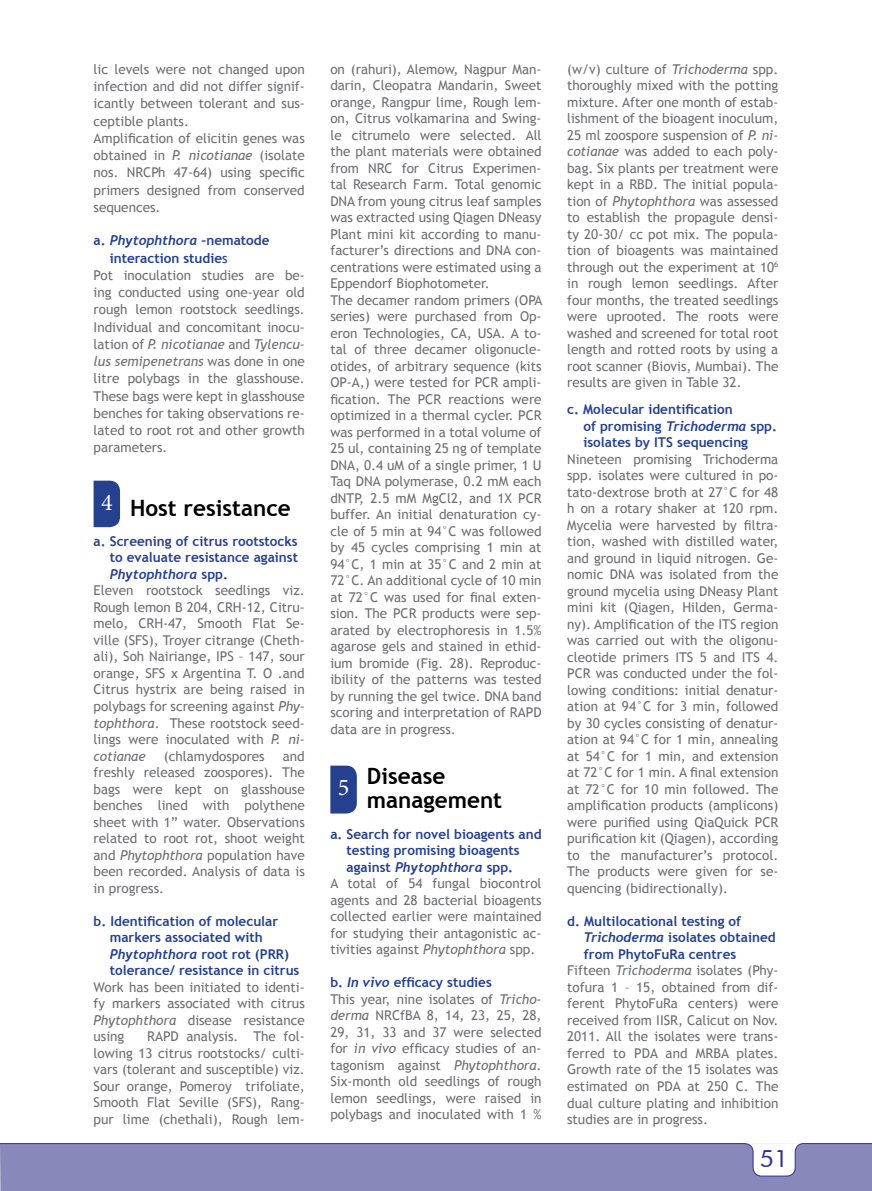
<style>
.page{position:relative;width:872px;height:1191px;background:#fff}
.page>*{position:absolute;margin:0;border:0;box-sizing:border-box;transform-origin:0 0}
.t1{font:24px "Futura BT";color:#2e3092}
.t2{font:24px "Minion Pro";color:#fff}
.t3{font:700 22.5px/24px "Trebuchet MS";color:#000}
.t4{font:13.5px/16.5px "Trebuchet MS";color:#6d6e71;text-align:justify}
.t5{font:700 13.5px/16.5px "Trebuchet MS";color:#25408f;text-align:center}
.t6{font:italic 700 13.5px "Trebuchet";color:#25408f}
.s1{font-style:italic}
.s2{font-family:"Trebuchet MS";font-style:normal}
.s3{font-weight:700;color:#25408f}
.s4{color:#25408f}
.s5{font-family:"Trebuchet";font-weight:700;font-style:italic;color:#25408f}
.s6{font-family:"Trebuchet";font-style:italic}
</style>
<div class="page">
<div style="left:1px;top:1176px;width:871px;height:15px;background:#8889ba"></div>
<hr style="left:0;top:1143px;width:1px;height:48px;background:#8889ba">
<svg style="left:0;top:1143px;width:872px;height:33px;background:#8a8bbc"></svg>
<svg style="left:94px;top:480px;width:26px;height:47px"></svg>
<svg style="left:330px;top:765px;width:27px;height:48px"></svg>
<p class="t4" style="left:94px;top:61px;width:213px;line-height:17.2px;text-align:left">lic levels were not changed upon infection and did not differ signif&shy;icantly between tolerant and sus&shy;ceptible plants.<br>Amplification of elicitin genes was obtained in <span class="s1">P. nicotianae</span> (isolate nos. NRCPh 47-64) using specific primers designed from conserved sequences.</p>
<p class="t6" style="left:94px;top:232px;width:177px"><span class="s2">a.</span> Phytophthora <span class="s2">–nematode</span></p>
<p class="t4" style="left:94px;top:249px;width:213px;line-height:17.2px;text-align:left;text-indent:16px"><span class="s3">interaction studie</span><span class="s4">s<br></span>Pot inoculation studies are be&shy;ing conducted using one-year old rough lemon rootstock seedlings.<br>Individual and concomitant inocu&shy;lation of <span class="s1">P. nicotianae</span> and <span class="s1">Tylencu&shy;lus semipenetrans</span> was done in one litre polybags in the glasshouse.<br>These bags were kept in glasshouse benches for taking observations re&shy;lated to root rot and other growth parameters.</p>
<h1 class="t2" style="left:101px;top:486px;width:13px">4</h1>
<h2 class="t3" style="left:130px;top:496px;width:162px">Host resistance</h2>
<p class="t5" style="left:94px;top:533px;width:206px;text-align:right">a. Screening of citrus rootstocks to evaluate resistance against</p>
<p class="t6" style="left:110px;top:566px;width:120px">Phytophthora <span class="s2">spp.</span></p>
<p class="t4" style="left:94px;top:582px;width:213px">Eleven rootstock seedlings viz.<br>Rough lemon B 204, CRH-12, Citru&shy;melo, CRH-47, Smooth Flat Se&shy;ville (SFS), Troyer citrange (Cheth&shy;ali), Soh Nairiange, IPS – 147, sour orange, SFS x Argentina T. O .and Citrus hystrix are being raised in polybags for screening against <span class="s1">Phy&shy;tophthora</span>. These rootstock seed&shy;lings were inoculated with <span class="s1">P. ni&shy;cotianae</span></p>
<p class="t4" style="left:94px;top:747px;width:213px;text-indent:189px">and freshly released zoospores). The bags were kept on glasshouse benches lined with polythene sheet with 1” water. Observations related to root rot, shoot weight and <span class="s1">Phytophthora</span> population have been recorded. Analysis of data is in progress.</p>
<p class="t5" style="left:94px;top:912px;width:186px">b. Identification of molecular markers associated with</p>
<p class="t6" style="left:110px;top:945px;width:181px">Phytophthora <span class="s2">root rot (PRR)</span></p>
<p class="t5" style="left:110px;top:962px;width:191px">tolerance/ resistance in citrus</p>
<p class="t4" style="left:94px;top:978px;width:213px">Work has been initiated to identi&shy;fy markers associated with citrus <span class="s1">Phytophthora</span> disease resistance using</p>
<p class="t4" style="left:164px;top:747px;width:103px">(chlamydospores</p>
<p class="t4" style="left:94px;top:1028px;width:213px;text-indent:54px">RAPD analysis. The fol&shy;lowing 13 citrus rootstocks/ culti&shy;vars (tolerant and susceptible) viz.<br>Sour orange, Pomeroy trifoliate, Smooth Flat Seville (SFS), Rang&shy;pur lime (chethali), Rough lem-</p>
<p class="t4" style="left:330px;top:61px;width:213px;text-align:left">on (rahuri), Alemow, Nagpur Man&shy;darin, Cleopatra Mandarin, Sweet orange, Rangpur lime, Rough lem&shy;on, Citrus volkamarina and Swing&shy;le citrumelo were selected. All the plant materials were obtained from NRC for Citrus Experimen&shy;tal Research Farm. Total genomic<br>DNA from young citrus leaf samples was extracted using Qiagen DNeasy<br>Plant mini kit according to manu&shy;facturer’s directions and DNA con&shy;centrations were estimated using a<br>Eppendorf Biophotometer.<br>The decamer random primers (OPA series) were purchased from Op&shy;eron Technologies, CA, USA. A to&shy;tal of three decamer oligonucle&shy;otides, of arbitrary sequence (kits<br>OP-A,) were tested for PCR ampli&shy;fication. The PCR reactions were optimized in a thermal cycler. PCR was performed in a total volume of<br>25 ul, containing 25 ng of template<br>DNA, 0.4 uM of a single primer, 1 U<br>Taq DNA polymerase, 0.2 mM each dNTP, 2.5 mM MgCl2, and 1X PCR buffer. An initial denaturation cy&shy;cle of 5 min at 94°C was followed by 45 cycles comprising 1 min at<br>94°C, 1 min at 35°C and 2 min at<br>72°C. An additional cycle of 10 min at 72°C was used for final exten&shy;sion. The PCR products were sep&shy;arated by electrophoresis in 1.5% agarose gels and stained in ethid&shy;ium bromide (Fig. 28). Reproduc&shy;ibility of the patterns was tested by running the gel twice. DNA band scoring and interpretation of RAPD data are in progress.</p>
<h2 class="t3" style="left:367px;top:763px;width:137px">Disease management</h2>
<h1 class="t2" style="left:338px;top:771px;width:13px">5</h1>
<p class="t5" style="left:330px;top:825px;width:213px">a. Search for novel bioagents and testing promising bioagents</p>
<p class="t6" style="left:346px;top:858px;width:168px"><span class="s2">against</span> Phytophthora <span class="s2">spp.</span></p>
<p class="t4" style="left:330px;top:875px;width:213px">A total of 54 fungal biocontrol agents and 28 bacterial bioagents collected earlier were maintained for studying their antagonistic ac&shy;tivities against <span class="s1">Phytophthora</span> spp.</p>
<p class="t4" style="left:330px;top:974px;width:213px;text-align:left"><span class="s3">b.</span> <span class="s5">In vivo</span> <span class="s3">efficacy studies<br></span>This year, nine isolates of <span class="s1">Tricho&shy;derma</span> NRCfBA 8, 14, 23, 25, 28,<br>29, 31, 33 and 37 were selected for <span class="s1">in vivo</span> efficacy studies of an&shy;tagonism against <span class="s1">Phytophthora</span>.<br>Six-month old seedlings of rough lemon seedlings, were raised in polybags and inoculated with 1 %</p>
<p class="t4" style="left:567px;top:61px;width:213px">(w/v) culture of <span class="s1">Trichoderma</span> spp. thoroughly mixed with the potting mixture. After one month of estab&shy;lishment of the bioagent inoculum, 25 ml zoospore suspension of <span class="s1">P. ni&shy;cotianae</span> was added to each poly&shy;bag. Six plants per treatment were kept in a RBD. The initial popula&shy;tion of <span class="s1">Phytophthora</span> was assessed to establish the propagule densi&shy;ty 20-30/ cc pot mix. The popula&shy;tion of bioagents was maintained through out the experiment at 10<sup>6 </sup>in rough lemon seedlings. After four months, the treated seedlings were uprooted. The roots were washed and screened for total root length and rotted roots by using a root scanner (Biovis, Mumbai). The results are given in Table 32.</p>
<p class="t5" style="left:583px;top:401px;width:195px;text-align:left;text-indent:-16px">c. Molecular identification<br>of promising <span class="s6">Trichoderma</span> spp. isolates by ITS sequencing</p>
<p class="t4" style="left:567px;top:451px;width:213px">Nineteen promising Trichoderma spp. isolates were cultured in po&shy;tato-dextrose broth at 27°C for 48 h on a rotary shaker at 120 rpm.<br>Mycelia were harvested by filtra&shy;tion, washed with distilled water, and ground in liquid nitrogen. Ge&shy;nomic DNA was isolated from the ground mycelia using DNeasy Plant mini kit (Qiagen, Hilden, Germa&shy;ny). Amplification of the ITS region was carried out with the oligonu&shy;cleotide primers ITS 5 and ITS 4.<br>PCR was conducted under the fol&shy;lowing conditions: initial denatur&shy;ation at 94°C for 3 min, followed by 30 cycles consisting of denatur&shy;ation at 94°C for 1 min, annealing at 54°C for 1 min, and extension at 72°C for 1 min. A final extension at 72°C for 10 min followed. The amplification products (amplicons) were purified using QiaQuick PCR purification kit (Qiagen), according to the manufacturer’s protocol.<br>The products were given for se&shy;quencing (bidirectionally).</p>
<p class="t5" style="left:567px;top:913px;width:175px">d. Multilocational testing of</p>
<p class="t5" style="left:583px;top:929px;width:194px"><span class="s6">Trichoderma</span> isolates obtained</p>
<p class="t5" style="left:584px;top:946px;width:154px">from PhytoFuRa centres</p>
<p class="t4" style="left:567px;top:962px;width:213px">Fifteen <span class="s1">Trichoderma</span> isolates (Phy-</p>
<p class="t4" style="left:567px;top:979px;width:213px">tofura 1 – 15, obtained from dif-</p>
<p class="t4" style="left:567px;top:995px;width:213px">ferent PhytoFuRa centers) were</p>
<p class="t4" style="left:567px;top:1012px;width:213px">received from IISR, Calicut on Nov.</p>
<p class="t4" style="left:567px;top:1028px;width:213px">2011. All the isolates were trans-</p>
<p class="t4" style="left:567px;top:1045px;width:213px">ferred to PDA and MRBA plates.</p>
<p class="t4" style="left:567px;top:1061px;width:213px">Growth rate of the 15 isolates was</p>
<p class="t4" style="left:567px;top:1078px;width:213px">estimated on PDA at 250 C. The</p>
<p class="t4" style="left:567px;top:1094px;width:213px">dual culture plating and inhibition</p>
<p class="t4" style="left:567px;top:1111px;width:142px">studies are in progress.</p>
<h1 class="t1" style="left:760px;top:1143px;width:30px">51</h1>
</div>
